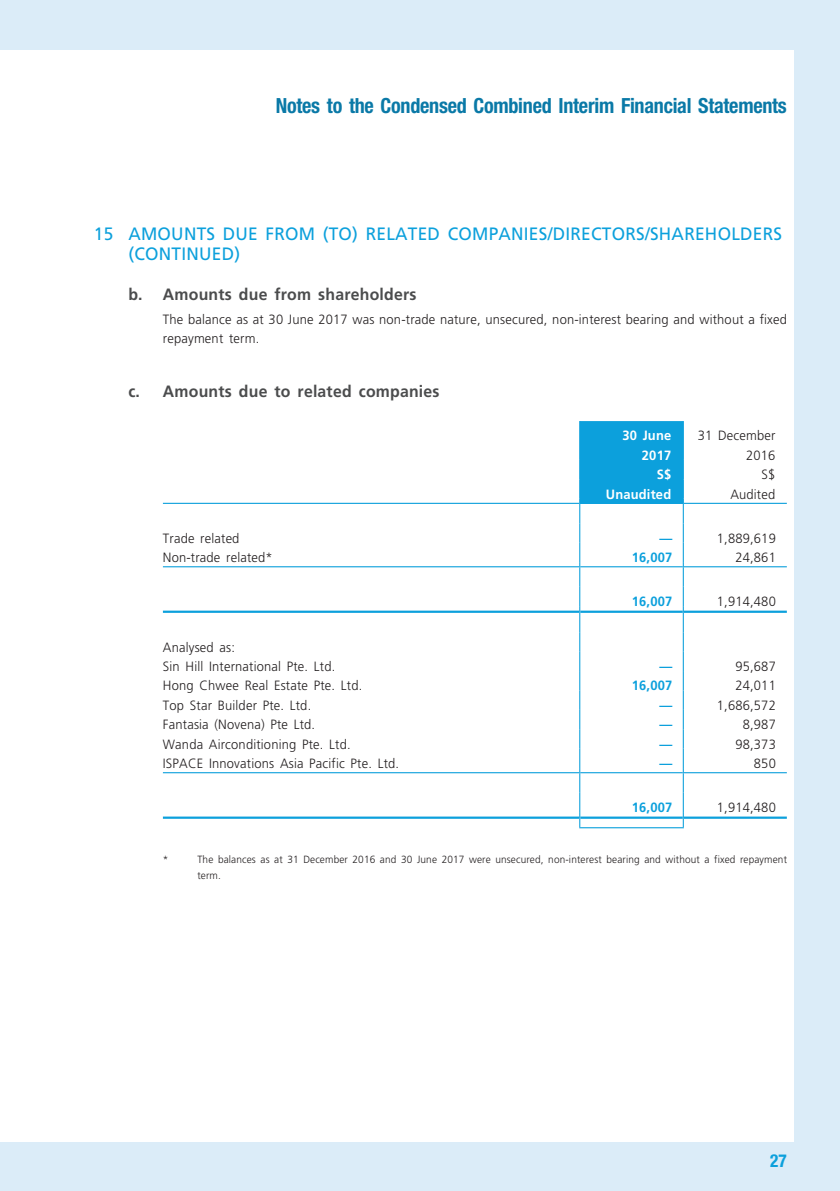
<style>
.page{position:relative;width:840px;height:1191px;background:#fff}
.page>*{position:absolute;margin:0;border:0;box-sizing:border-box;transform-origin:0 0}
.t1{font:700 condensed 20.8px "Helvetica Neue LT Std";letter-spacing:-.015em;color:#0a79a7;scale:.96 1}
.t2{font:17.8px/19.4px "Frutiger LT Std";letter-spacing:.015em;color:#0ca0dc;scale:.96 1}
.t3{font:700 condensed 17.8px "Helvetica Neue LT Std";color:#0ca0dc;scale:.96 1}
.t4{font:700 16.4px "Frutiger LT Std";letter-spacing:.015em;color:#4b4c4d;scale:.96 1}
.t5{font:300 13.4px/19.4px "Frutiger LT Std";letter-spacing:.015em;color:#231f20;scale:.96 1}
.t6{font:700 13.4px "Frutiger LT Std";letter-spacing:.015em;color:#0ca0dc;scale:.96 1}
.t7{font:700 13.4px/19.4px "Frutiger LT Std";letter-spacing:.015em;color:#fff;text-align:right;scale:.96 1}
.t8{font:300 10.4px/16.4px "Frutiger LT Std";letter-spacing:.015em;color:#231f20;scale:.96 1}
</style>
<div class="page">
<div style="left:0;top:0;width:839px;height:1191px;background:#dbecf8"></div>
<div style="left:0;top:50px;width:792px;height:1091px;background:#fff"></div>
<hr style="left:579px;top:827px;width:104px;height:1px;background:#0ca0dc">
<svg style="left:579px;top:421px;width:104px;height:406px"></svg>
<hr style="left:163px;top:503px;width:416px;height:1px;background:#0ca0dc">
<hr style="left:580px;top:503px;width:102px;height:1px;background:#0ca0dc">
<hr style="left:683px;top:503px;width:103px;height:1px;background:#0ca0dc">
<hr style="left:163px;top:566px;width:416px;height:1px;background:#0ca0dc">
<hr style="left:580px;top:566px;width:102px;height:1px;background:#0ca0dc">
<hr style="left:683px;top:566px;width:103px;height:1px;background:#0ca0dc">
<hr style="left:163px;top:610px;width:416px;height:3px;background:#0ca0dc">
<hr style="left:580px;top:610px;width:102px;height:3px;background:#0ca0dc">
<hr style="left:683px;top:610px;width:103px;height:3px;background:#0ca0dc">
<hr style="left:163px;top:772px;width:416px;height:1px;background:#0ca0dc">
<hr style="left:580px;top:772px;width:102px;height:1px;background:#0ca0dc">
<hr style="left:683px;top:772px;width:103px;height:1px;background:#0ca0dc">
<hr style="left:163px;top:816px;width:416px;height:2px;background:#0ca0dc">
<hr style="left:580px;top:816px;width:102px;height:2px;background:#0ca0dc">
<hr style="left:683px;top:816px;width:103px;height:2px;background:#0ca0dc">
<h1 class="t1" style="left:276px;top:93px;width:533px">Notes to the Condensed Combined Interim Financial Statements</h1>
<h2 class="t2" style="left:128px;top:224px;width:682px;text-indent:-34px">15 AMOUNTS DUE FROM (TO) RELATED COMPANIES/DIRECTORS/SHAREHOLDERS (CONTINUED)</h2>
<p class="t4" style="left:128px;top:285px;width:301px">b. Amounts due from shareholders</p>
<p class="t5" style="left:163px;top:310px;width:651px">The balance as at 30 June 2017 was non-trade nature, unsecured, non-interest bearing and without a fixed repayment term.</p>
<p class="t4" style="left:128px;top:382px;width:325px">c. Amounts due to related companies</p>
<p class="t7" style="left:622px;top:426px;width:52px">30 June<br>2017</p>
<p class="t5" style="left:697px;top:426px;width:82px;text-align:right">31 December<br>2016</p>
<p class="t7" style="left:656px;top:465px;width:17px">S$</p>
<p class="t5" style="left:761px;top:465px;width:16px">S$</p>
<p class="t7" style="left:605px;top:484px;width:70px">Unaudited</p>
<p class="t5" style="left:730px;top:484px;width:48px">Audited</p>
<p class="t5" style="left:163px;top:528px;width:81px">Trade related</p>
<p class="t6" style="left:659px;top:530px;width:15px">—</p>
<p class="t5" style="left:716px;top:528px;width:63px">1,889,619</p>
<p class="t5" style="left:163px;top:548px;width:116px">Non-trade related*</p>
<p class="t6" style="left:631px;top:549px;width:44px">16,007</p>
<p class="t5" style="left:735px;top:548px;width:44px">24,861</p>
<p class="t6" style="left:631px;top:593px;width:44px">16,007</p>
<p class="t5" style="left:716px;top:592px;width:63px">1,914,480</p>
<p class="t5" style="left:163px;top:637px;width:181px">Analysed as:<br>Sin Hill International Pte. Ltd.</p>
<p class="t6" style="left:659px;top:658px;width:15px">—</p>
<p class="t5" style="left:735px;top:657px;width:44px">95,687</p>
<p class="t5" style="left:163px;top:676px;width:209px">Hong Chwee Real Estate Pte. Ltd.</p>
<p class="t6" style="left:631px;top:678px;width:44px">16,007</p>
<p class="t5" style="left:735px;top:676px;width:44px">24,011</p>
<p class="t5" style="left:163px;top:695px;width:156px">Top Star Builder Pte. Ltd.</p>
<p class="t6" style="left:659px;top:697px;width:15px">—</p>
<p class="t5" style="left:716px;top:695px;width:63px">1,686,572</p>
<p class="t5" style="left:163px;top:715px;width:160px">Fantasia (Novena) Pte Ltd.</p>
<p class="t6" style="left:659px;top:716px;width:15px">—</p>
<p class="t5" style="left:742px;top:715px;width:36px">8,987</p>
<p class="t5" style="left:163px;top:734px;width:197px">Wanda Airconditioning Pte. Ltd.</p>
<p class="t6" style="left:659px;top:736px;width:15px">—</p>
<p class="t5" style="left:735px;top:734px;width:44px">98,373</p>
<p class="t5" style="left:163px;top:754px;width:247px">ISPACE Innovations Asia Pacific Pte. Ltd.</p>
<p class="t6" style="left:659px;top:755px;width:15px">—</p>
<p class="t5" style="left:753px;top:754px;width:24px">850</p>
<p class="t6" style="left:631px;top:799px;width:44px">16,007</p>
<p class="t5" style="left:716px;top:798px;width:63px">1,914,480</p>
<p class="t8" style="left:163px;top:851px;width:7px">*</p>
<p class="t8" style="left:197px;top:851px;width:615px">The balances as at 31 December 2016 and 30 June 2017 were unsecured, non-interest bearing and without a fixed repayment term.</p>
<h2 class="t3" style="left:769px;top:1150px;width:19px">27</h2>
</div>
